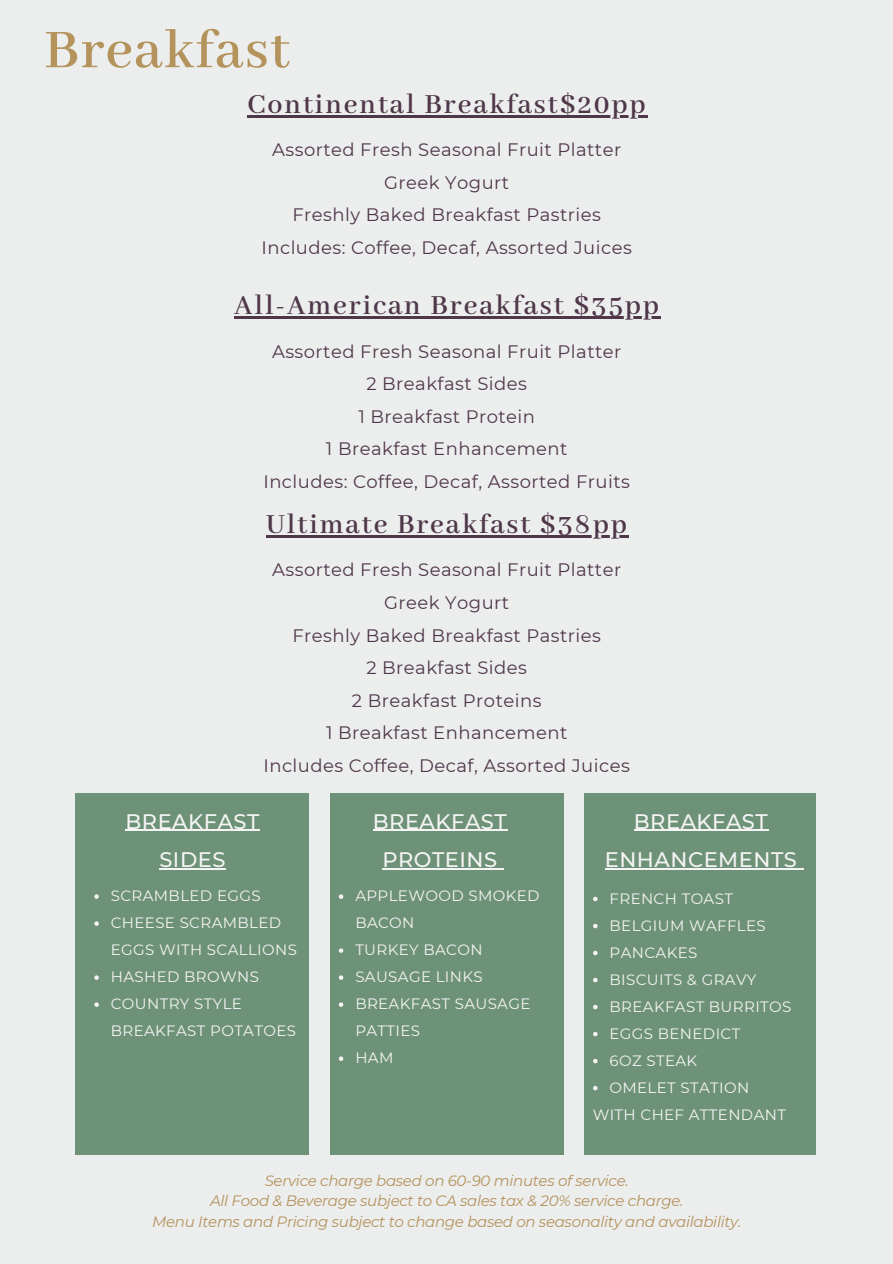
<style>
.page{position:relative;width:893px;height:1264px;background:#fff}
.page>*{position:absolute;margin:0;border:0;box-sizing:border-box;transform-origin:0 0}
.t1{font:600 60px "Abhaya Libre";letter-spacing:.02em;color:#b4935c}
.t2{font:600 30px "Abhaya Libre";letter-spacing:.065em;color:#4f374a}
.t3{font:500 21px/38.2px "Montserrat";letter-spacing:.025em;color:#f4f4f4;text-align:center}
.t4{font:18px/32.7px "Montserrat";letter-spacing:.025em;color:#4f374a;text-align:center}
.t5{font:15px/27px "Montserrat";letter-spacing:.025em;color:#f4f4f4}
.t6{font:italic 15px/20.2px "Montserrat";letter-spacing:-.02em;color:#b4935c;text-align:center}
</style>
<div class="page">
<div style="left:0;top:0;width:892px;height:1263px;background:#eceded"></div>
<div style="left:76px;top:793px;width:233px;height:361px;background:#6e9277"></div>
<div style="left:330px;top:793px;width:233px;height:361px;background:#6e9277"></div>
<div style="left:584px;top:793px;width:231px;height:361px;background:#6e9277"></div>
<hr style="left:234px;top:316px;width:427px;height:3px;background:#4f374a">
<hr style="left:247px;top:116px;width:400px;height:2px;background:#4f374a">
<svg style="left:94px;top:894px;width:5px;height:4px"></svg>
<svg style="left:94px;top:921px;width:5px;height:4px"></svg>
<svg style="left:94px;top:975px;width:5px;height:4px"></svg>
<svg style="left:94px;top:1002px;width:5px;height:4px"></svg>
<hr style="left:125px;top:829px;width:135px;height:2px;background:#f4f4f4">
<hr style="left:159px;top:868px;width:67px;height:1px;background:#f4f4f4">
<hr style="left:373px;top:829px;width:134px;height:2px;background:#f4f4f4">
<hr style="left:382px;top:868px;width:115px;height:1px;background:#f4f4f4">
<hr style="left:633px;top:829px;width:135px;height:2px;background:#f4f4f4">
<hr style="left:604px;top:868px;width:193px;height:1px;background:#f4f4f4">
<hr style="left:266px;top:535px;width:363px;height:2px;background:#4f374a">
<svg style="left:339px;top:894px;width:4px;height:4px"></svg>
<svg style="left:339px;top:948px;width:4px;height:4px"></svg>
<svg style="left:339px;top:975px;width:4px;height:4px"></svg>
<svg style="left:339px;top:1002px;width:4px;height:4px"></svg>
<svg style="left:339px;top:1056px;width:4px;height:4px"></svg>
<svg style="left:593px;top:896px;width:4px;height:5px"></svg>
<svg style="left:593px;top:923px;width:4px;height:5px"></svg>
<svg style="left:593px;top:950px;width:4px;height:5px"></svg>
<svg style="left:593px;top:977px;width:4px;height:5px"></svg>
<svg style="left:593px;top:1004px;width:4px;height:5px"></svg>
<svg style="left:593px;top:1031px;width:4px;height:5px"></svg>
<svg style="left:593px;top:1058px;width:4px;height:5px"></svg>
<svg style="left:593px;top:1085px;width:4px;height:5px"></svg>
<h1 class="t1" style="left:44px;top:17px;width:247px">Breakfast</h1>
<h2 class="t2" style="left:247px;top:88px;width:399px">Continental Breakfast$20pp</h2>
<p class="t4" style="left:261px;top:133px;width:372px">Assorted Fresh Seasonal Fruit Platter<br>Greek Yogurt<br>Freshly Baked Breakfast Pastries<br>Includes: Coffee, Decaf, Assorted Juices</p>
<h2 class="t2" style="left:234px;top:289px;width:426px">All-American Breakfast $35pp</h2>
<p class="t4" style="left:263px;top:335px;width:368px">Assorted Fresh Seasonal Fruit Platter<br>2 Breakfast Sides<br>1 Breakfast Protein<br>1 Breakfast Enhancement<br>Includes: Coffee, Decaf, Assorted Fruits</p>
<h2 class="t2" style="left:266px;top:508px;width:362px">Ultimate Breakfast $38pp</h2>
<p class="t4" style="left:263px;top:553px;width:368px">Assorted Fresh Seasonal Fruit Platter<br>Greek Yogurt<br>Freshly Baked Breakfast Pastries<br>2 Breakfast Sides<br>2 Breakfast Proteins<br>1 Breakfast Enhancement<br>Includes Coffee, Decaf, Assorted Juices</p>
<p class="t3" style="left:125px;top:802px;width:135px">BREAKFAST<br>SIDES</p>
<p class="t3" style="left:373px;top:802px;width:135px">BREAKFAST<br>PROTEINS</p>
<p class="t3" style="left:604px;top:802px;width:194px">BREAKFAST<br>ENHANCEMENTS</p>
<p class="t5" style="left:111px;top:882px;width:187px">SCRAMBLED EGGS<br>CHEESE SCRAMBLED<br>EGGS WITH SCALLIONS<br>HASHED BROWNS<br>COUNTRY STYLE<br>BREAKFAST POTATOES</p>
<p class="t5" style="left:355px;top:882px;width:186px">APPLEWOOD SMOKED<br>BACON<br>TURKEY BACON<br>SAUSAGE LINKS<br>BREAKFAST SAUSAGE<br>PATTIES<br>HAM</p>
<p class="t5" style="left:609px;top:884px;width:125px">FRENCH TOAST</p>
<p class="t5" style="left:609px;top:911px;width:158px">BELGIUM WAFFLES</p>
<p class="t5" style="left:609px;top:938px;width:89px">PANCAKES</p>
<p class="t5" style="left:609px;top:965px;width:148px">BISCUITS &amp; GRAVY</p>
<p class="t5" style="left:609px;top:992px;width:183px">BREAKFAST BURRITOS</p>
<p class="t5" style="left:609px;top:1019px;width:132px">EGGS BENEDICT</p>
<p class="t5" style="left:609px;top:1046px;width:89px">6OZ STEAK</p>
<p class="t5" style="left:609px;top:1073px;width:141px">OMELET STATION</p>
<p class="t5" style="left:592px;top:1100px;width:195px">WITH CHEF ATTENDANT</p>
<p class="t6" style="left:152px;top:1170px;width:590px">Service charge based on 60-90 minutes of service.<br>All Food &amp; Beverage subject to CA sales tax &amp; 20% service charge.<br>Menu Items and Pricing subject to change based on seasonality and availability.</p>
</div>
